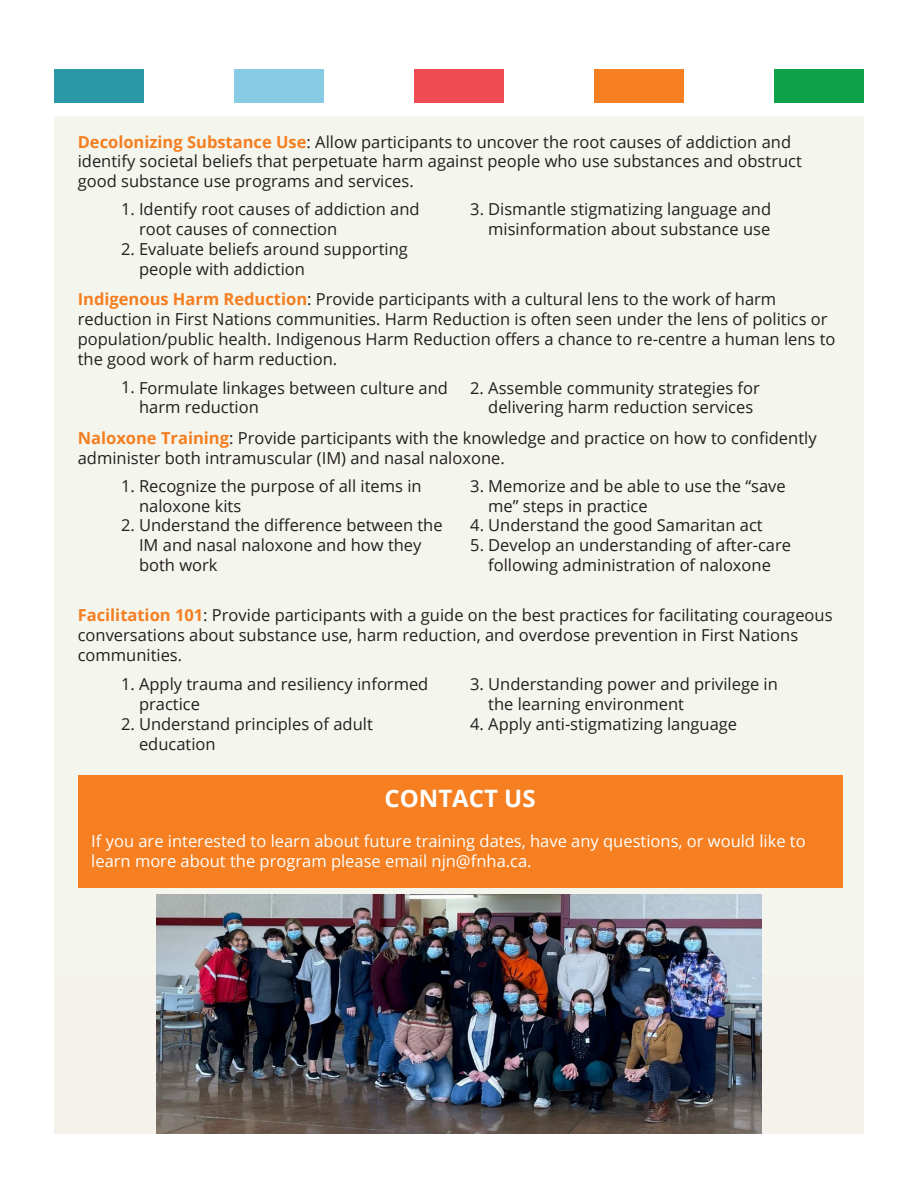
<style>
.page{position:relative;width:918px;height:1188px;background:#fff}
.page>*{position:absolute;margin:0;border:0;box-sizing:border-box;transform-origin:0 0}
.t1{font:700 24px "Open Sans";color:#fff}
.t2{font:16.5px/19.8px "Open Sans";color:#231f20}
.t3{font:16.5px/19.8px "Open Sans";color:#fff}
.s1{font-weight:700;color:#f57e20}
</style>
<div class="page">
<div style="left:54px;top:877px;width:810px;height:257px;background:#f4f2eb"></div>
<div style="left:54px;top:69px;width:89px;height:33px;background:#2a98a7"></div>
<div style="left:234px;top:69px;width:90px;height:33px;background:#88cbe5"></div>
<div style="left:414px;top:69px;width:90px;height:33px;background:#ef4b52"></div>
<div style="left:594px;top:69px;width:90px;height:33px;background:#f57f21"></div>
<div style="left:775px;top:69px;width:89px;height:33px;background:#0fa14a"></div>
<div style="left:54px;top:116px;width:810px;height:857px;background:#f4f5ed"></div>
<img style="left:157px;top:894px;width:604px;height:240px">
<div style="left:78px;top:775px;width:764px;height:113px;background:#f57f21"></div>
<p class="t2" style="left:78px;top:131px;width:726px"><span class="s1">Decolonizing Substance Use</span>: Allow participants to uncover the root causes of addiction and identify societal beliefs that perpetuate harm against people who use substances and obstruct good substance use programs and services.</p>
<p class="t2" style="left:139px;top:199px;width:282px;text-indent:-18px">1. Identify root causes of addiction and root causes of connection</p>
<p class="t2" style="left:139px;top:238px;width:270px;text-indent:-18px">2. Evaluate beliefs around supporting people with addiction</p>
<p class="t2" style="left:470px;top:199px;width:302px;text-align:right">3. Dismantle stigmatizing language and misinformation about substance use</p>
<p class="t2" style="left:78px;top:289px;width:759px"><span class="s1">Indigenous Harm Reduction</span>: Provide participants with a cultural lens to the work of harm reduction in First Nations communities. Harm Reduction is often seen under the lens of politics or population/public health. Indigenous Harm Reduction offers a chance to re-centre a human lens to the good work of harm reduction.</p>
<p class="t2" style="left:139px;top:377px;width:310px;text-indent:-18px">1. Formulate linkages between culture and harm reduction</p>
<p class="t2" style="left:488px;top:377px;width:273px;text-indent:-18px">2. Assemble community strategies for delivering harm reduction services</p>
<p class="t2" style="left:78px;top:428px;width:740px"><span class="s1">Naloxone Training</span>: Provide participants with the knowledge and practice on how to confidently administer both intramuscular (IM) and nasal naloxone.</p>
<p class="t2" style="left:139px;top:476px;width:284px;text-indent:-18px">1. Recognize the purpose of all items in naloxone kits</p>
<p class="t2" style="left:139px;top:515px;width:305px;text-indent:-18px">2. Understand the difference between the<br>IM and nasal naloxone and how they both work</p>
<p class="t2" style="left:488px;top:476px;width:299px;text-indent:-18px">3. Memorize and be able to use the “save me” steps in practice</p>
<p class="t2" style="left:470px;top:515px;width:294px">4. Understand the good Samaritan act</p>
<p class="t2" style="left:470px;top:535px;width:322px;text-align:center">5. Develop an understanding of after-care following administration of naloxone</p>
<p class="t2" style="left:78px;top:605px;width:756px"><span class="s1">Facilitation 101</span>: Provide participants with a guide on the best practices for facilitating courageous conversations about substance use, harm reduction, and overdose prevention in First Nations communities.</p>
<p class="t2" style="left:139px;top:674px;width:291px;text-indent:-18px">1. Apply trauma and resiliency informed practice</p>
<p class="t2" style="left:139px;top:714px;width:235px;text-indent:-18px">2. Understand principles of adult education</p>
<p class="t2" style="left:488px;top:674px;width:291px;text-indent:-18px">3. Understanding power and privilege in the learning environment</p>
<p class="t2" style="left:470px;top:714px;width:269px">4. Apply anti-stigmatizing language</p>
<p class="t1" style="left:385px;top:782px;width:153px">CONTACT US</p>
<p class="t3" style="left:91px;top:831px;width:716px">If you are interested to learn about future training dates, have any questions, or would like to learn more about the program please email njn@fnha.ca.</p>
</div>
